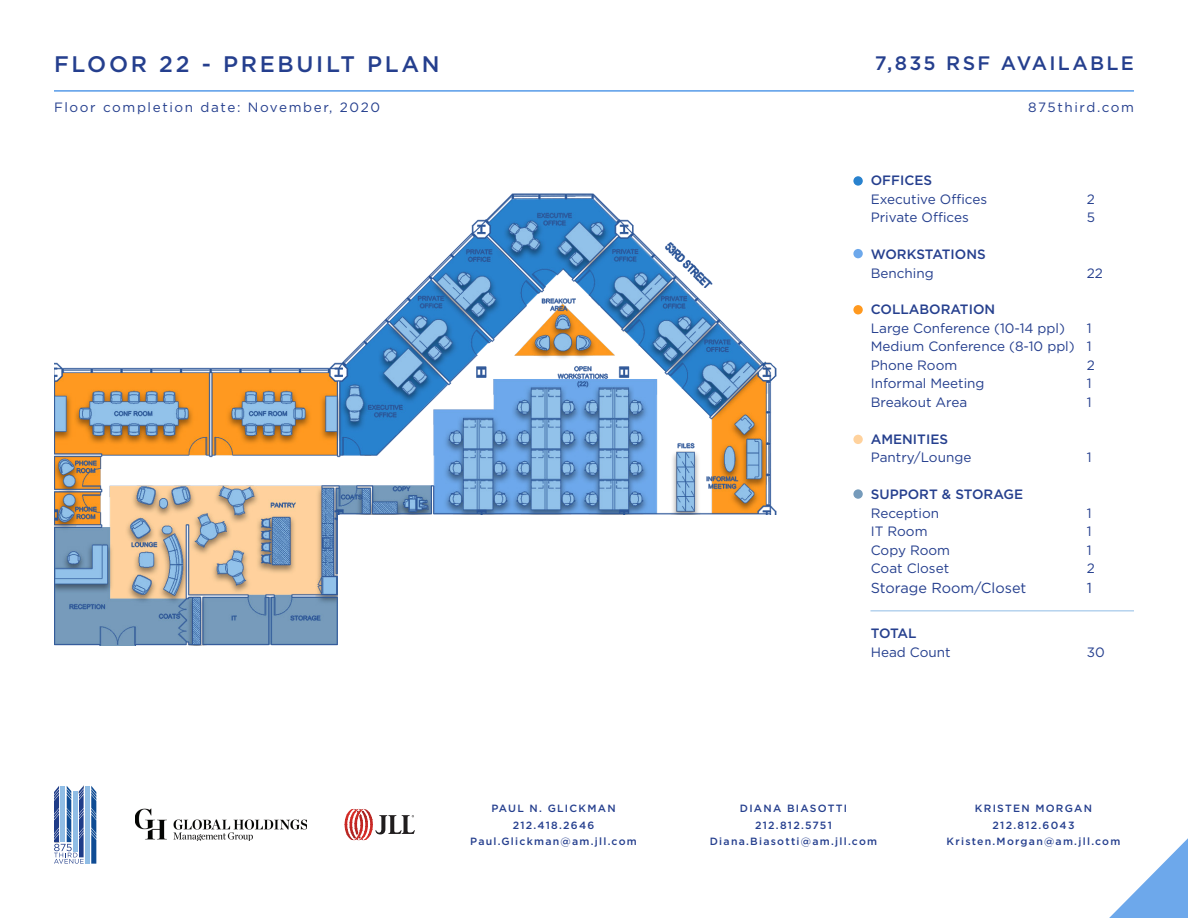
<style>
.page{position:relative;width:1188px;height:918px;background:#fff}
.page>*{position:absolute;margin:0;border:0;box-sizing:border-box;transform-origin:0 0}
.t1{font:500 22.5px "Gotham";letter-spacing:.12em;color:#253f8e}
.t2{font:500 19.5px "Gotham";letter-spacing:.12em;color:#253f8e}
.t3{font:14.55px "Gotham";color:#253f8e}
.t4{font:13.5px "Gotham";color:#253f8e}
.t5{font:500 13.5px "Gotham";color:#253f8e}
.t6{font:13.5px "Gotham";letter-spacing:.12em;color:#253f8e}
.t7{font:500 10.5px/16.5px "Gotham";letter-spacing:.12em;color:#253f8e;text-align:center}
</style>
<div class="page">
<hr style="left:54px;top:90px;width:1080px;height:2px;background:#6da8eb">
<svg style="left:1109px;top:838px;width:79px;height:80px"></svg>
<img style="left:54px;top:193px;width:723px;height:453px">
<img style="left:136px;top:809px;width:170px;height:31px">
<svg style="left:345px;top:809px;width:70px;height:32px"></svg>
<svg style="left:54px;top:786px;width:42px;height:78px"></svg>
<div style="left:85px;top:833px;width:5px;height:31px;background:#90bde5"></div>
<svg style="left:853px;top:176px;width:10px;height:10px"></svg>
<div style="left:853px;top:249px;width:10px;height:9px;background:#6da8eb;border-radius:50%"></div>
<div style="left:853px;top:305px;width:10px;height:9px;background:#ff991f;border-radius:50%"></div>
<div style="left:853px;top:435px;width:10px;height:9px;background:#ffd29d;border-radius:50%"></div>
<div style="left:853px;top:489px;width:10px;height:10px;background:#769bbb;border-radius:50%"></div>
<hr style="left:870px;top:610px;width:264px;height:1px;background:#90bde5">
<div style="left:338px;top:516px;width:446px;height:144px;background:#fff"></div>
<p class="t1" style="left:54px;top:49px;width:387px">FLOOR 22 - PREBUILT PLAN</p>
<p class="t2" style="left:875px;top:50px;width:261px">7,835 RSF AVAILABLE</p>
<p class="t6" style="left:54px;top:99px;width:328px">Floor completion date: November, 2020</p>
<p class="t6" style="left:1028px;top:99px;width:107px">875third.com</p>
<p class="t5" style="left:871px;top:172px;width:63px">OFFICES</p>
<p class="t4" style="left:871px;top:190px;width:118px">Executive Offices</p>
<p class="t4" style="left:1087px;top:190px;width:10px">2</p>
<p class="t4" style="left:871px;top:209px;width:100px">Private Offices</p>
<p class="t4" style="left:1087px;top:209px;width:10px">5</p>
<p class="t5" style="left:871px;top:245px;width:116px">WORKSTATIONS</p>
<p class="t4" style="left:871px;top:264px;width:65px">Benching</p>
<p class="t4" style="left:1087px;top:264px;width:18px">22</p>
<p class="t5" style="left:871px;top:301px;width:126px">COLLABORATION</p>
<p class="t4" style="left:871px;top:320px;width:196px">Large Conference (10-14 ppl)</p>
<p class="t4" style="left:1087px;top:320px;width:6px">1</p>
<p class="t4" style="left:871px;top:338px;width:222px">Medium Conference (8-10 ppl) 1</p>
<p class="t4" style="left:871px;top:356px;width:88px">Phone Room</p>
<p class="t4" style="left:1087px;top:356px;width:10px">2</p>
<p class="t4" style="left:871px;top:375px;width:115px">Informal Meeting</p>
<p class="t4" style="left:1087px;top:375px;width:6px">1</p>
<p class="t4" style="left:871px;top:393px;width:98px">Breakout Area</p>
<p class="t4" style="left:1087px;top:393px;width:6px">1</p>
<p class="t5" style="left:871px;top:430px;width:79px">AMENITIES</p>
<p class="t4" style="left:871px;top:449px;width:102px">Pantry/Lounge</p>
<p class="t4" style="left:1087px;top:449px;width:6px">1</p>
<p class="t5" style="left:871px;top:486px;width:154px">SUPPORT &amp; STORAGE</p>
<p class="t4" style="left:871px;top:504px;width:70px">Reception</p>
<p class="t4" style="left:1087px;top:504px;width:6px">1</p>
<p class="t4" style="left:871px;top:523px;width:58px">IT Room</p>
<p class="t4" style="left:1087px;top:523px;width:6px">1</p>
<p class="t4" style="left:871px;top:541px;width:81px">Copy Room</p>
<p class="t4" style="left:1087px;top:541px;width:6px">1</p>
<p class="t4" style="left:871px;top:560px;width:80px">Coat Closet</p>
<p class="t4" style="left:1087px;top:560px;width:10px">2</p>
<p class="t3" style="left:871px;top:578px;width:157px">Storage Room/Closet</p>
<p class="t3" style="left:1087px;top:578px;width:7px">1</p>
<p class="t5" style="left:871px;top:625px;width:47px">TOTAL</p>
<p class="t4" style="left:871px;top:643px;width:81px">Head Count</p>
<p class="t4" style="left:1087px;top:643px;width:19px">30</p>
<p class="t7" style="left:470px;top:800px;width:168px">PAUL N. GLICKMAN<br>212.418.2646<br>Paul.Glickman@am.jll.com</p>
<p class="t7" style="left:710px;top:800px;width:169px">DIANA BIASOTTI<br>212.812.5751<br>Diana.Biasotti@am.jll.com</p>
<p class="t7" style="left:947px;top:800px;width:175px">KRISTEN MORGAN<br>212.812.6043<br>Kristen.Morgan@am.jll.com</p>
</div>
